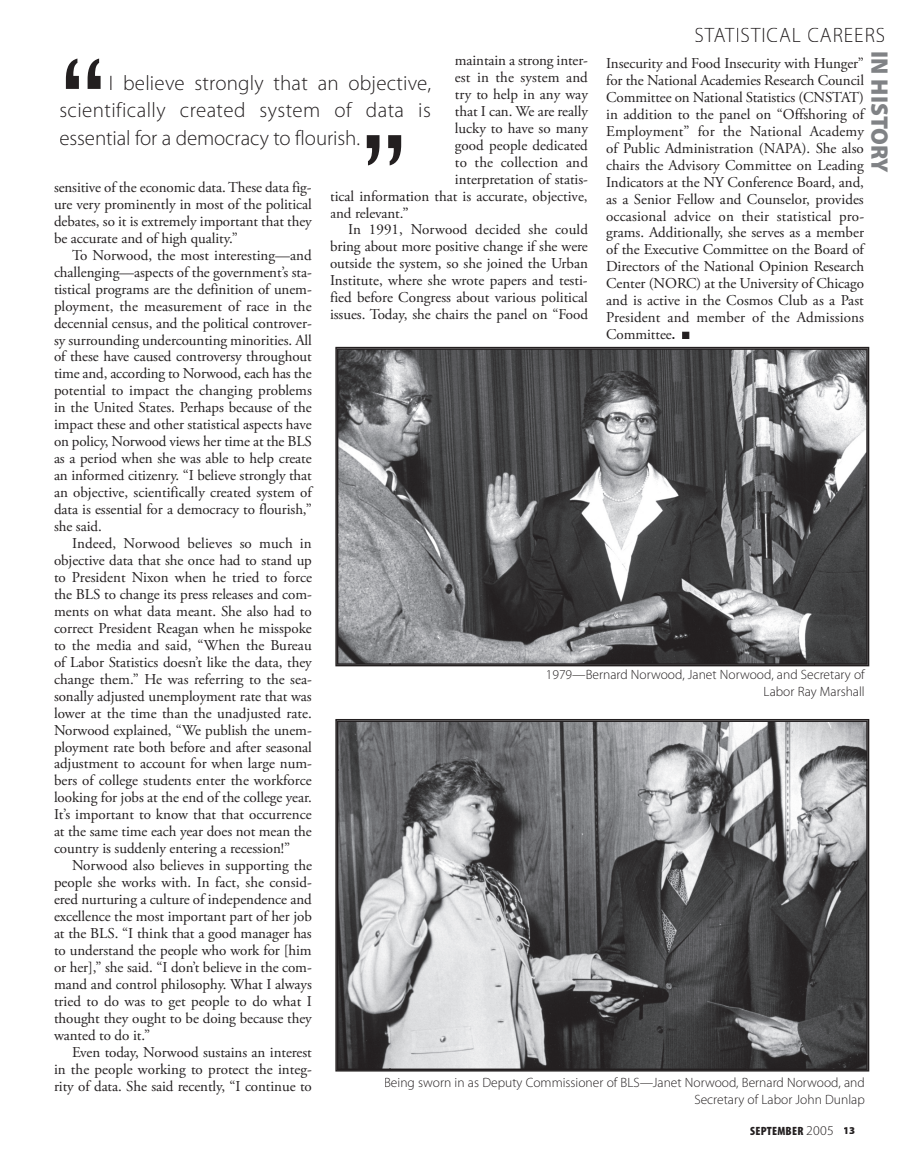
<style>
.page{position:relative;width:918px;height:1175px;background:#fff}
.page>*{position:absolute;margin:0;border:0;box-sizing:border-box;transform-origin:0 0}
.t1{font:120px "Lucida Grande";color:#231f20}
.t2{font:900 24px "Myriad Pro";color:#808285;scale:.96 1}
.t3{font:300 21px/27px "Myriad Pro";letter-spacing:.015em;color:#231f20;text-align:justify}
.t4{font:300 21px "Myriad Pro";letter-spacing:.05em;color:#231f20;scale:.96 1}
.t5{font:15px/17px "Adobe Garamond Pro";letter-spacing:-.005em;color:#231f20;text-align:justify}
.t6{font:300 13.5px/16.5px "Myriad Pro";color:#231f20;text-align:right}
.t7{font:900 condensed 12px "Myriad Pro";letter-spacing:.02em;color:#231f20}
.s1{font-family:"Arial Narrow";font-weight:700}
.s2{font-weight:300;font-stretch:normal;font-size:13.5px}
.s3{font-stretch:normal;font-size:10.5px}
</style>
<div class="page">
<svg style="left:335px;top:347px;width:534px;height:319px;background:#646466"></svg>
<img style="left:337px;top:348px;width:531px;height:53px">
<img style="left:337px;top:401px;width:53px;height:264px">
<img style="left:814px;top:401px;width:54px;height:264px">
<img style="left:390px;top:612px;width:425px;height:53px">
<svg style="left:335px;top:719px;width:534px;height:352px;background:#7b7b7d"></svg>
<img style="left:337px;top:720px;width:531px;height:50px">
<img style="left:337px;top:770px;width:53px;height:300px">
<img style="left:815px;top:770px;width:53px;height:300px">
<img style="left:389px;top:1019px;width:426px;height:51px">
<h3 class="t4" style="left:694px;top:23px;width:200px">STATISTICAL CAREERS</h3>
<h2 class="t2" style="left:893px;top:51px;width:128px;rotate:90deg">IN HISTORY</h2>
<p class="t5" style="left:455px;top:52px;width:135px">maintain a strong inter&shy;est in the system and try to help in any way that I can. We are really lucky to have so many good people dedicated to the collection and interpretation of statis-</p>
<p class="t5" style="left:606px;top:55px;width:260px">Insecurity and Food Insecurity with Hunger” for the National Academies Research Council Committee on National Statistics (CNSTAT) in addition to the panel on “Offshoring of Employment” for the National Academy of Public Administration (NAPA). She also chairs the Advisory Committee on Leading Indicators at the NY Conference Board, and, as a Senior Fellow and Counselor, provides occasional advice on their statistical pro&shy;grams. Additionally, she serves as a member of the Executive Committee on the Board of Directors of the National Opinion Research Center (NORC) at the University of Chicago and is active in the Cosmos Club as a Past President and member of the Admissions Committee<span class="s1">.</span> ■</p>
<h1 class="t1" style="left:59px;top:39px;width:49px">“</h1>
<h3 class="t3" style="left:59px;top:70px;width:373px;text-indent:50px">I believe strongly that an objective, scientifically created system of data is essential for a democracy to flourish.</h3>
<h1 class="t1" style="left:360px;top:116px;width:49px">”</h1>
<p class="t5" style="left:330px;top:188px;width:259px">tical information that is accurate, objective, and relevant.”</p>
<p class="t5" style="left:348px;top:222px;width:241px">In 1991, Norwood decided she could</p>
<p class="t5" style="left:54px;top:179px;width:259px">sensitive of the economic data. These data fig&shy;ure very prominently in most of the political debates, so it is extremely important that they be accurate and of high quality.”</p>
<p class="t5" style="left:54px;top:247px;width:259px;text-indent:18px">To Norwood, the most interesting—and challenging—aspects of the government’s sta&shy;tistical programs are the definition of unem&shy;ployment, the measurement of race in the decennial census, and the political controver&shy;sy surrounding undercounting minorities. All of these have caused controversy throughout time and, according to Norwood, each has the potential to impact the changing problems in the United States. Perhaps because of the impact these and other statistical aspects have on policy, Norwood views her time at the BLS as a period when she was able to help create an informed citizenry. “I believe strongly that an objective, scientifically created system of data is essential for a democracy to flourish,” she said.</p>
<p class="t5" style="left:54px;top:535px;width:260px;text-indent:18px">Indeed, Norwood believes so much in objective data that she once had to stand up to President Nixon when he tried to force the BLS to change its press releases and com&shy;ments on what data meant. She also had to correct President Reagan when he misspoke to the media and said, “When the Bureau of Labor Statistics doesn’t like the data, they change them.” He was referring to the sea&shy;sonally adjusted unemployment rate that was lower at the time than the unadjusted rate.<br>Norwood explained, “We publish the unem&shy;ployment rate both before and after seasonal adjustment to account for when large num&shy;bers of college students enter the workforce looking for jobs at the end of the college year.<br>It’s important to know that that occurrence at the same time each year does not mean the country is suddenly entering a recession!”</p>
<p class="t5" style="left:54px;top:857px;width:260px;text-indent:18px">Norwood also believes in supporting the people she works with. In fact, she consid&shy;ered nurturing a culture of independence and excellence the most important part of her job at the BLS. “I think that a good manager has to understand the people who work for [him or her],” she said. “I don’t believe in the com&shy;mand and control philosophy. What I always tried to do was to get people to do what I thought they ought to be doing because they wanted to do it.”</p>
<p class="t5" style="left:54px;top:1044px;width:259px;text-indent:18px">Even today, Norwood sustains an interest in the people working to protect the integ&shy;rity of data. She said recently, “I continue to</p>
<p class="t5" style="left:330px;top:239px;width:259px">bring about more positive change if she were outside the system, so she joined the Urban Institute, where she wrote papers and testi&shy;fied before Congress about various political issues. Today, she chairs the panel on “Food</p>
<p class="t6" style="left:546px;top:666px;width:320px">1979—Bernard Norwood, Janet Norwood, and Secretary of<br>Labor Ray Marshall</p>
<p class="t6" style="left:384px;top:1074px;width:482px">Being sworn in as Deputy Commissioner of BLS—Janet Norwood, Bernard Norwood, and<br>Secretary of Labor John Dunlap</p>
<p class="t7" style="left:750px;top:1124px;width:107px">SEPTEMBER <span class="s2">2005</span> <span class="s3">13</span></p>
</div>
